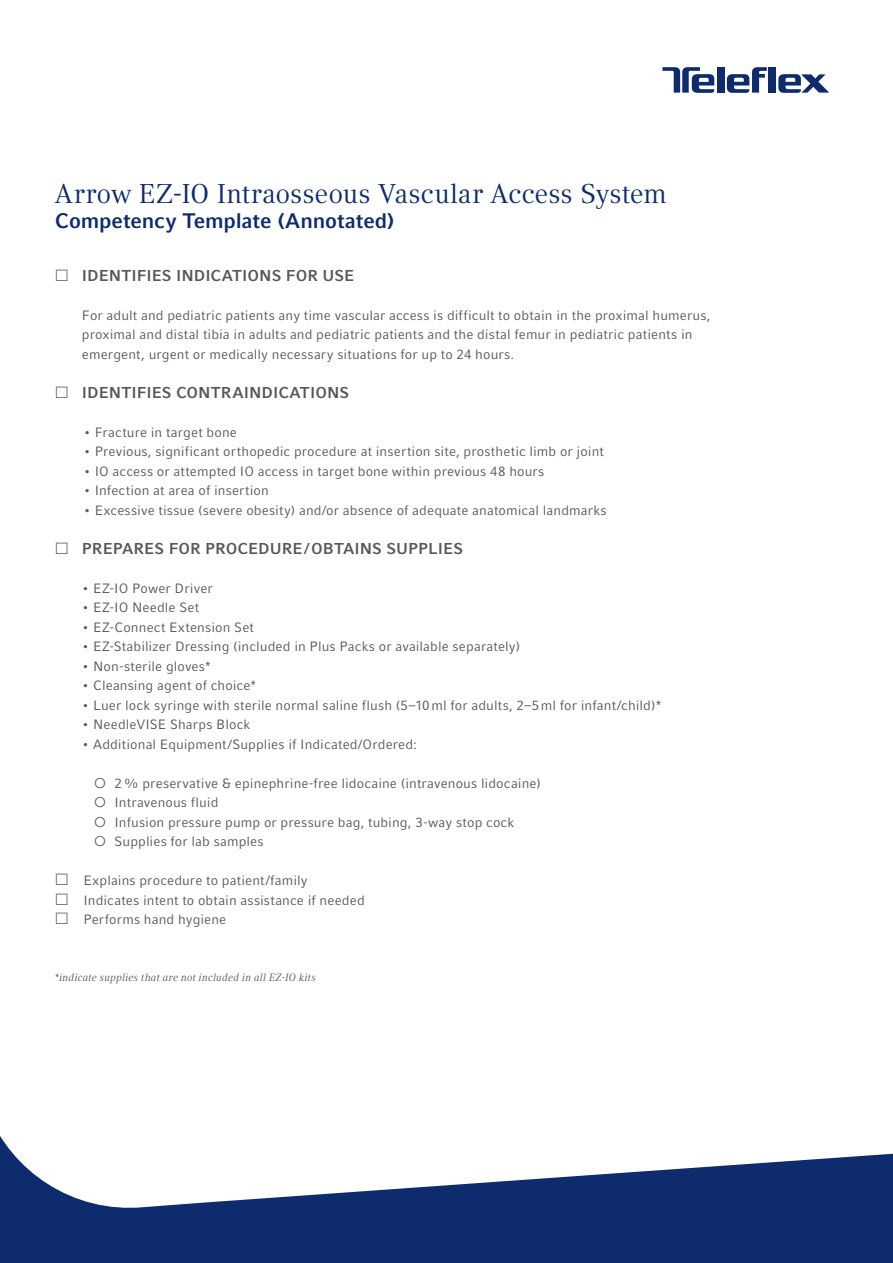
<style>
.page{position:relative;width:893px;height:1263px;background:#fff}
.page>*{position:absolute;margin:0;border:0;box-sizing:border-box;transform-origin:0 0}
.t1{font:27px "Compatil Text LT Pro";letter-spacing:-.005em;color:#0d2b6d}
.t2{font:700 21px "Compatil Fact LT Pro";letter-spacing:-.005em;color:#0d2b6d}
.t3{font:700 15.75px "Compatil Fact LT Pro";color:#57585a}
.t4{font:13.5px/19.5px "Compatil Fact LT Pro";letter-spacing:.01em;color:#57585a}
.t5{font:italic 10.5px "Compatil Text LT Pro";letter-spacing:.02em;color:#57585a}
</style>
<div class="page">
<div style="left:769px;top:67px;width:7px;height:26px;background:#0d2b6d"></div>
<svg style="left:727px;top:67px;width:40px;height:26px"></svg>
<div style="left:717px;top:67px;width:7px;height:26px;background:#0d2b6d"></div>
<svg style="left:778px;top:74px;width:51px;height:19px"></svg>
<svg style="left:662px;top:67px;width:52px;height:26px"></svg>
<svg style="left:0;top:1136px;width:893px;height:127px;fill:#0d2b6d"></svg>
<h1 class="t1" style="left:55px;top:178px;width:613px">Arrow EZ-IO Intraosseous Vascular Access System</h1>
<h2 class="t2" style="left:55px;top:208px;width:341px">Competency Template (Annotated)</h2>
<p class="t3" style="left:82px;top:266px;width:274px">IDENTIFIES INDICATIONS FOR USE</p>
<p class="t4" style="left:82px;top:305px;width:630px">For adult and pediatric patients any time vascular access is difficult to obtain in the proximal humerus, proximal and distal tibia in adults and pediatric patients and the distal femur in pediatric patients in emergent, urgent or medically necessary situations for up to 24 hours.</p>
<p class="t3" style="left:82px;top:383px;width:269px">IDENTIFIES CONTRAINDICATIONS</p>
<p class="t4" style="left:83px;top:422px;width:155px">• Fracture in target bone</p>
<p class="t4" style="left:83px;top:442px;width:522px">• Previous, significant orthopedic procedure at insertion site, prosthetic limb or joint</p>
<p class="t4" style="left:83px;top:461px;width:462px">• IO access or attempted IO access in target bone within previous 48 hours</p>
<p class="t4" style="left:83px;top:481px;width:187px">• Infection at area of insertion</p>
<p class="t4" style="left:83px;top:500px;width:525px">• Excessive tissue (severe obesity) and/or absence of adequate anatomical landmarks</p>
<p class="t3" style="left:82px;top:539px;width:383px">PREPARES FOR PROCEDURE/OBTAINS SUPPLIES</p>
<p class="t4" style="left:82px;top:578px;width:132px">• EZ-IO Power Driver</p>
<p class="t4" style="left:82px;top:598px;width:119px">• EZ-IO Needle Set</p>
<p class="t4" style="left:82px;top:617px;width:174px">• EZ-Connect Extension Set</p>
<p class="t4" style="left:82px;top:637px;width:440px">• EZ-Stabilizer Dressing (included in Plus Packs or available separately)</p>
<p class="t4" style="left:82px;top:656px;width:130px">• Non-sterile gloves*</p>
<p class="t4" style="left:82px;top:676px;width:176px">• Cleansing agent of choice*</p>
<p class="t4" style="left:82px;top:695px;width:581px">• Luer lock syringe with sterile normal saline flush (5–10ml for adults, 2–5ml for infant/child)*</p>
<p class="t4" style="left:82px;top:715px;width:170px">• NeedleVISE Sharps Block</p>
<p class="t4" style="left:82px;top:734px;width:337px">• Additional Equipment/Supplies if Indicated/Ordered:</p>
<p class="t4" style="left:114px;top:773px;width:428px">2% preservative &amp; epinephrine-free lidocaine (intravenous lidocaine)<br>Intravenous fluid<br>Infusion pressure pump or pressure bag, tubing, 3-way stop cock Supplies for lab samples</p>
<p class="t4" style="left:83px;top:871px;width:283px">Explains procedure to patient/family<br>Indicates intent to obtain assistance if needed<br>Performs hand hygiene</p>
<p class="t5" style="left:55px;top:971px;width:263px">*indicate supplies that are not included in all EZ-IO kits</p>
</div>
